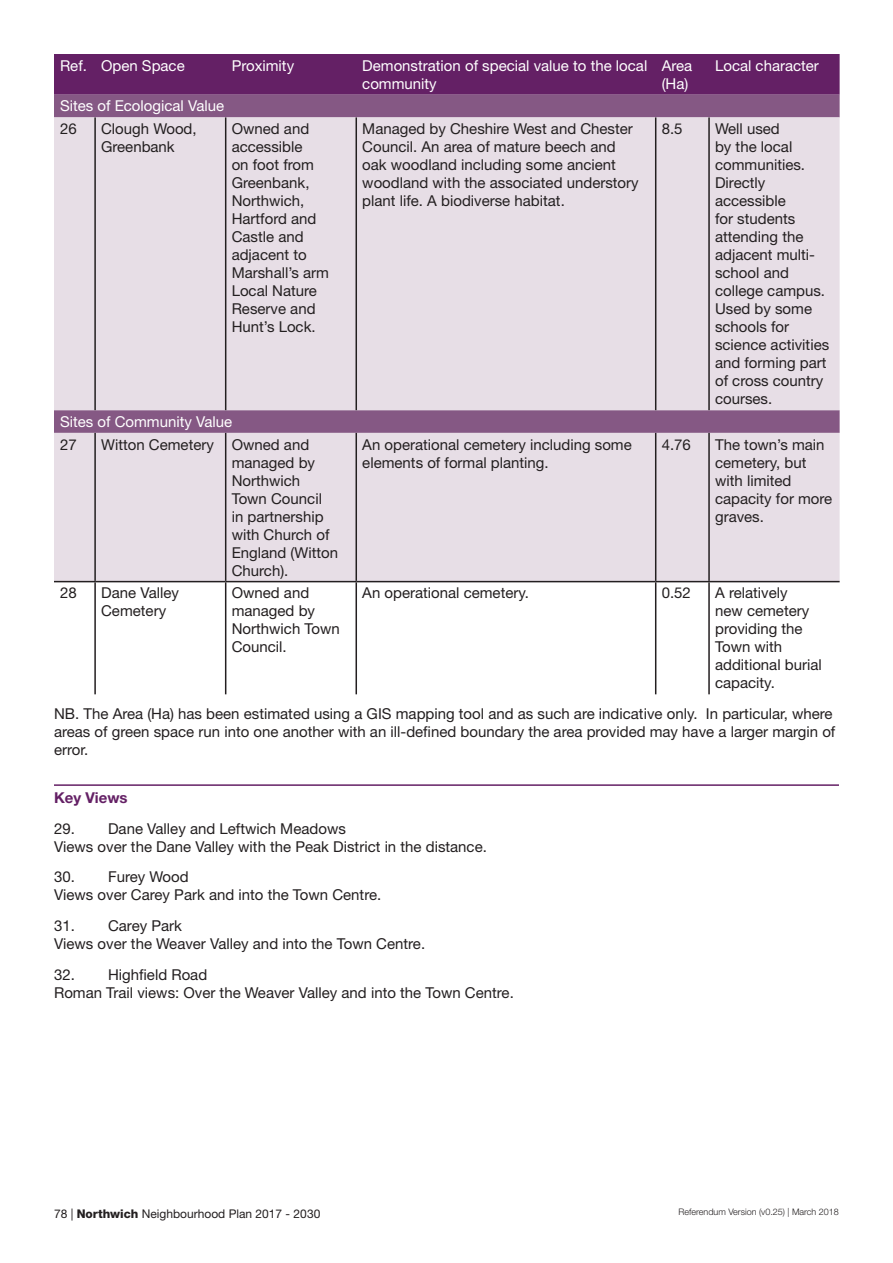
<style>
.page{position:relative;width:893px;height:1263px;background:#fff}
.page>*{position:absolute;margin:0;border:0;box-sizing:border-box;transform-origin:0 0}
.t1{font:15px/18px "Helvetica Neue LT Std";color:#231f20}
.t2{font:15px/18px "Helvetica Neue LT Std";color:#fff}
.t3{font:700 15px "Helvetica Neue LT Std";color:#642065}
.t4{font:12px "Helvetica Neue LT Std";color:#231f20}
.t5{font:300 9px "Helvetica Neue LT Std";color:#231f20}
.s1{font-weight:800}
</style>
<div class="page">
<hr style="left:54px;top:784px;width:785px;height:2px;background:#642065">
<div style="left:54px;top:54px;width:786px;height:41px;background:#642065"></div>
<div style="left:54px;top:95px;width:786px;height:22px;background:#855884"></div>
<div style="left:54px;top:117px;width:786px;height:464px;background:#e7dee6"></div>
<hr style="left:94px;top:117px;width:2px;height:293px;background:#231f20">
<hr style="left:225px;top:117px;width:1px;height:293px;background:#231f20">
<hr style="left:355px;top:117px;width:2px;height:293px;background:#231f20">
<hr style="left:655px;top:117px;width:1px;height:293px;background:#231f20">
<hr style="left:708px;top:117px;width:2px;height:293px;background:#231f20">
<hr style="left:94px;top:433px;width:2px;height:148px;background:#231f20">
<hr style="left:225px;top:433px;width:1px;height:148px;background:#231f20">
<hr style="left:355px;top:433px;width:2px;height:148px;background:#231f20">
<hr style="left:655px;top:433px;width:1px;height:148px;background:#231f20">
<hr style="left:708px;top:433px;width:2px;height:148px;background:#231f20">
<hr style="left:54px;top:581px;width:41px;height:1px;background:#231f20">
<hr style="left:95px;top:581px;width:131px;height:1px;background:#231f20">
<hr style="left:94px;top:582px;width:2px;height:112px;background:#231f20">
<hr style="left:226px;top:581px;width:130px;height:1px;background:#231f20">
<hr style="left:225px;top:582px;width:1px;height:112px;background:#231f20">
<hr style="left:356px;top:581px;width:300px;height:1px;background:#231f20">
<hr style="left:355px;top:582px;width:2px;height:112px;background:#231f20">
<hr style="left:656px;top:581px;width:53px;height:1px;background:#231f20">
<hr style="left:655px;top:582px;width:1px;height:112px;background:#231f20">
<hr style="left:709px;top:581px;width:131px;height:1px;background:#231f20">
<hr style="left:708px;top:582px;width:2px;height:112px;background:#231f20">
<p class="t2" style="left:60px;top:56px;width:126px">Ref. Open Space</p>
<p class="t2" style="left:232px;top:56px;width:64px">Proximity</p>
<p class="t2" style="left:362px;top:56px;width:287px">Demonstration of special value to the local community</p>
<p class="t2" style="left:662px;top:56px;width:32px">Area (Ha)</p>
<p class="t2" style="left:715px;top:56px;width:105px">Local character</p>
<p class="t2" style="left:60px;top:97px;width:166px">Sites of Ecological Value</p>
<p class="t1" style="left:60px;top:120px;width:18px">26</p>
<p class="t1" style="left:101px;top:120px;width:97px">Clough Wood,<br>Greenbank</p>
<p class="t1" style="left:232px;top:120px;width:99px">Owned and accessible<br>on foot from<br>Greenbank,<br>Northwich,<br>Hartford and<br>Castle and adjacent to<br>Marshall’s arm<br>Local Nature<br>Reserve and<br>Hunt’s Lock.</p>
<p class="t1" style="left:362px;top:120px;width:278px">Managed by Cheshire West and Chester Council. An area of mature beech and oak woodland including some ancient woodland with the associated understory plant life. A biodiverse habitat.</p>
<p class="t1" style="left:662px;top:120px;width:22px">8.5</p>
<p class="t1" style="left:715px;top:120px;width:116px">Well used<br>by the local communities.<br>Directly accessible<br>for students attending the adjacent multi&shy;school and college campus.<br>Used by some schools for science activities and forming part of cross country courses.</p>
<p class="t2" style="left:60px;top:412px;width:174px">Sites of Community Value</p>
<p class="t1" style="left:60px;top:435px;width:18px">27</p>
<p class="t1" style="left:232px;top:435px;width:108px;text-indent:-131px">Witton Cemetery Owned and managed by<br>Northwich<br>Town Council<br>in partnership with Church of<br>England (Witton<br>Church).</p>
<p class="t1" style="left:362px;top:435px;width:271px">An operational cemetery including some elements of formal planting.</p>
<p class="t1" style="left:662px;top:435px;width:31px">4.76</p>
<p class="t1" style="left:715px;top:435px;width:119px">The town’s main cemetery, but with limited capacity for more graves.</p>
<p class="t1" style="left:60px;top:584px;width:18px">28</p>
<p class="t1" style="left:101px;top:584px;width:79px">Dane Valley<br>Cemetery</p>
<p class="t1" style="left:232px;top:584px;width:110px">Owned and managed by<br>Northwich Town<br>Council.</p>
<p class="t1" style="left:362px;top:584px;width:168px">An operational cemetery.</p>
<p class="t1" style="left:662px;top:584px;width:31px">0.52</p>
<p class="t1" style="left:715px;top:584px;width:108px">A relatively<br>new cemetery providing the<br>Town with additional burial capacity.</p>
<p class="t1" style="left:54px;top:704px;width:783px">NB. The Area (Ha) has been estimated using a GIS mapping tool and as such are indicative only. In particular, where areas of green space run into one another with an ill-defined boundary the area provided may have a larger margin of error.</p>
<p class="t3" style="left:54px;top:788px;width:75px">Key Views</p>
<p class="t1" style="left:54px;top:819px;width:434px">29. Dane Valley and Leftwich Meadows<br>Views over the Dane Valley with the Peak District in the distance.</p>
<p class="t1" style="left:54px;top:868px;width:329px">30. Furey Wood<br>Views over Carey Park and into the Town Centre.</p>
<p class="t1" style="left:54px;top:916px;width:373px">31. Carey Park<br>Views over the Weaver Valley and into the Town Centre.</p>
<p class="t1" style="left:54px;top:965px;width:461px">32. Highfield Road<br>Roman Trail views: Over the Weaver Valley and into the Town Centre.</p>
<p class="t4" style="left:54px;top:1206px;width:268px">78 | <span class="s1">Northwich</span> Neighbourhood Plan 2017 - 2030</p>
<p class="t5" style="left:678px;top:1207px;width:162px">Referendum Version (v0.25) | March 2018</p>
</div>
